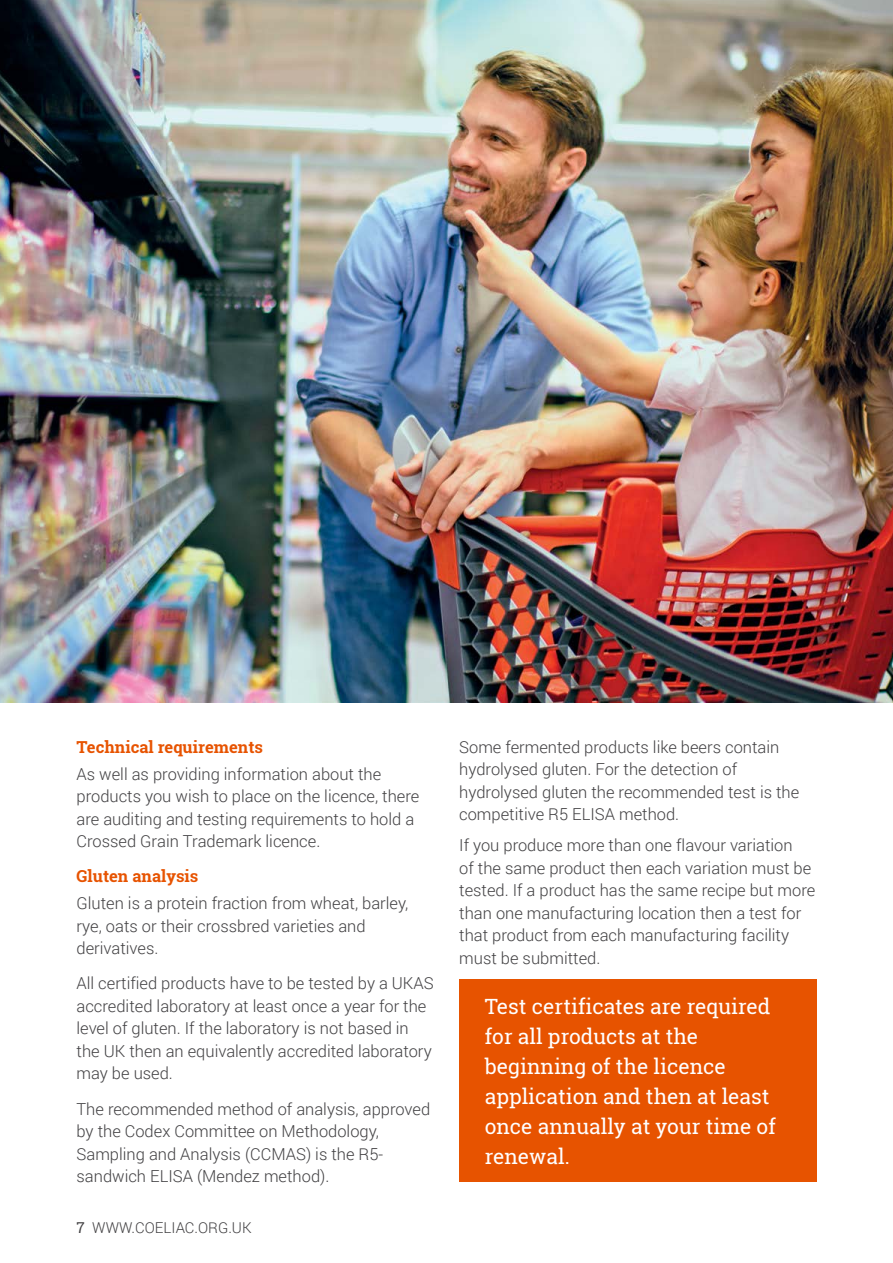
<style>
.page{position:relative;width:893px;height:1263px;background:#fff}
.page>*{position:absolute;margin:0;border:0;box-sizing:border-box;transform-origin:0 0}
.t1{font:21px/30px "Roboto Slab";color:#fff}
.t2{font:300 16.5px/22.5px "Roboto";color:#414042}
.t3{font:700 16.5px "Roboto Slab";color:#e75300}
.t4{font:300 15px "Roboto";color:#414042}
.s1{font-family:"Roboto Slab";font-weight:400}
</style>
<div class="page">
<div style="left:459px;top:979px;width:357px;height:203px;background:#e75300"></div>
<img style="left:0;top:0;width:893px;height:702px">
<p class="t3" style="left:77px;top:735px;width:188px">Technical requirements</p>
<p class="t2" style="left:77px;top:762px;width:344px">As well as providing information about the products you wish to place on the licence, there are auditing and testing requirements to hold a Crossed Grain Trademark licence.</p>
<p class="t3" style="left:77px;top:865px;width:123px">Gluten analysis</p>
<p class="t2" style="left:77px;top:891px;width:333px">Gluten is a protein fraction from wheat, barley, rye, oats or their crossbred varieties and derivatives.</p>
<p class="t2" style="left:77px;top:972px;width:359px">All certified products have to be tested by a UKAS accredited laboratory at least once a year for the level of gluten. If the laboratory is not based in the UK then an equivalently accredited laboratory may be used.</p>
<p class="t2" style="left:77px;top:1097px;width:355px">The recommended method of analysis, approved by the Codex Committee on Methodology, Sampling and Analysis (CCMAS) is the R5- sandwich ELISA (Mendez method).</p>
<p class="t4" style="left:77px;top:1217px;width:177px"><span class="s1">7</span> WWW.COELIAC.ORG.UK</p>
<p class="t2" style="left:459px;top:735px;width:342px">Some fermented products like beers contain hydrolysed gluten. For the detection of hydrolysed gluten the recommended test is the competitive R5 ELISA method.</p>
<p class="t2" style="left:459px;top:834px;width:358px">If you produce more than one flavour variation<br>of the same product then each variation must be tested. If a product has the same recipe but more than one manufacturing location then a test for that product from each manufacturing facility must be submitted.</p>
<p class="t1" style="left:485px;top:991px;width:293px">Test certificates are required for all products at the beginning of the licence application and then at least once annually at your time of renewal.</p>
</div>
